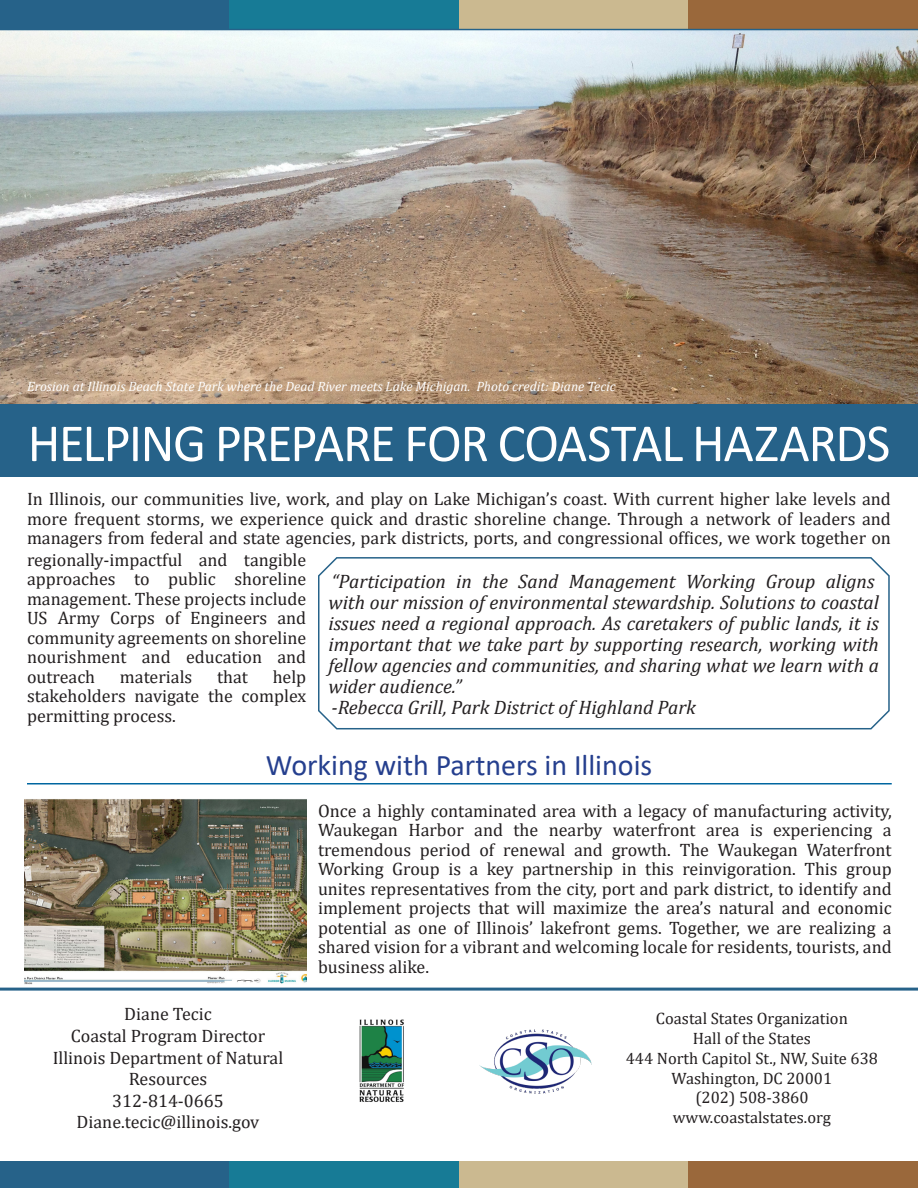
<style>
.page{position:relative;width:918px;height:1188px;background:#fff}
.page>*{position:absolute;margin:0;border:0;box-sizing:border-box;transform-origin:0 0}
.Title_2{font:54px "Calibri";letter-spacing:-.025em;color:#fff}
.t1{font:30px "Calibri";color:#253f8e}
.t2{font:italic 19.5px/21px "Cambria";color:#231f20}
.t3{font:18px/19.5px "Cambria";color:#231f20;text-align:justify}
.Work_on_ground{font:16.5px/19.8px "Cambria";color:#231f20;text-align:center}
.t4{font:italic 13.5px "Cambria";color:#fff}
</style>
<div class="page">
<div style="left:0;top:1161px;width:230px;height:27px;background:#266289"></div>
<div style="left:230px;top:1161px;width:229px;height:27px;background:#177b96"></div>
<div style="left:459px;top:1161px;width:229px;height:27px;background:#cbb990"></div>
<div style="left:688px;top:1161px;width:230px;height:27px;background:#9a683b"></div>
<div style="left:0;top:0;width:230px;height:29px;background:#266289"></div>
<div style="left:230px;top:0;width:229px;height:29px;background:#177b96"></div>
<div style="left:459px;top:0;width:229px;height:29px;background:#cbb990"></div>
<div style="left:688px;top:0;width:230px;height:29px;background:#9a683b"></div>
<img style="left:359px;top:1019px;width:45px;height:83px">
<img style="left:480px;top:1029px;width:112px;height:65px">
<img style="left:0;top:29px;width:918px;height:376px">
<svg style="left:318px;top:557px;width:572px;height:173px"></svg>
<div style="left:0;top:405px;width:918px;height:72px;background:#266289"></div>
<hr style="left:0;top:988px;width:918px;height:3px;background:#266289">
<hr style="left:27px;top:783px;width:865px;height:1px;background:#0066a0">
<img style="left:24px;top:799px;width:282px;height:186px">
<p class="t4" style="left:27px;top:377px;width:590px">Erosion at Illinois Beach State Park where the Dead River meets Lake Michigan. Photo credit: Diane Tecic</p>
<p class="Title_2" style="left:28px;top:406px;width:864px">HELPING PREPARE FOR COASTAL HAZARDS</p>
<p class="t3" style="left:27px;top:489px;width:866px">In Illinois, our communities live, work, and play on Lake Michigan’s coast. With current higher lake levels and more frequent storms, we experience quick and drastic shoreline change. Through a network of leaders and managers from federal and state agencies, park districts, ports, and congressional offices, we work together on</p>
<p class="t3" style="left:27px;top:550px;width:281px">regionally-impactful and tangible approaches to public shoreline management. These projects include US Army Corps of Engineers and community agreements on shoreline nourishment and education and outreach</p>
<p class="t2" style="left:328px;top:570px;width:552px">“Participation in the Sand Management Working Group aligns with our mission of environmental stewardship. Solutions to coastal issues need a regional approach. As caretakers of public lands, it is important that we take part by supporting research, working with fellow agencies and communities, and sharing what we learn with a wider audience.”</p>
<p class="t2" style="left:332px;top:696px;width:366px">-Rebecca Grill, Park District of Highland Park</p>
<p class="t3" style="left:27px;top:667px;width:281px;text-indent:246px">help stakeholders navigate the complex permitting process.</p>
<p class="t3" style="left:120px;top:667px;width:74px">materials</p>
<p class="t3" style="left:217px;top:667px;width:32px">that</p>
<p class="t1" style="left:266px;top:744px;width:388px">Working with Partners in Illinois</p>
<p class="t3" style="left:124px;top:1004px;width:89px">Diane Tecic</p>
<p class="t3" style="left:71px;top:1026px;width:196px">Coastal Program Director</p>
<p class="t3" style="left:53px;top:1047px;width:232px;line-height:21.6px;text-align:center">Illinois Department of Natural<br>Resources</p>
<p class="t3" style="left:112px;top:1091px;width:113px">312-814-0665</p>
<p class="t3" style="left:77px;top:1112px;width:184px">Diane.tecic@illinois.gov</p>
<p class="t3" style="left:318px;top:801px;width:575px">Once a highly contaminated area with a legacy of manufacturing activity, Waukegan Harbor and the nearby waterfront area is experiencing a tremendous period of renewal and growth. The Waukegan Waterfront Working Group is a key partnership in this reinvigoration. This group unites representatives from the city, port and park district, to identify and implement projects that will maximize the area’s natural and economic potential as one of Illinois’ lakefront gems. Together, we are realizing a shared vision for a vibrant and welcoming locale for residents, tourists, and business alike.</p>
<p class="Work_on_ground" style="left:656px;top:1009px;width:194px">Coastal States Organization</p>
<p class="Work_on_ground" style="left:626px;top:1028px;width:254px">Hall of the States<br>444 North Capitol St., NW, Suite 638<br>Washington, DC 20001</p>
<p class="Work_on_ground" style="left:673px;top:1088px;width:160px">(202) 508-3860 www.coastalstates.org</p>
</div>
